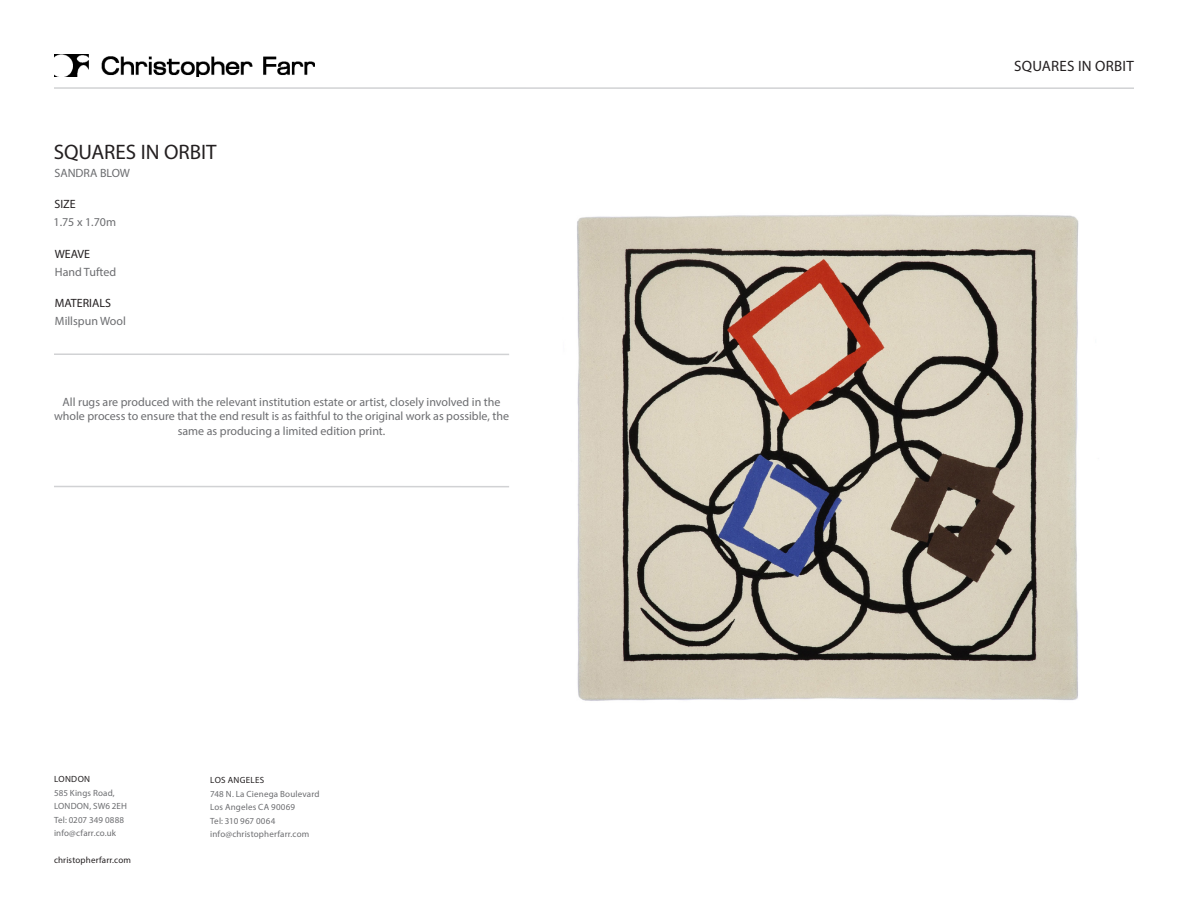
<style>
.page{position:relative;width:1188px;height:918px;background:#fff}
.page>*{position:absolute;margin:0;border:0;box-sizing:border-box;transform-origin:0 0}
.t1{font:21px "Myriad Pro";color:#231f20}
.t2{font:15px "Myriad Pro";letter-spacing:.02em;color:#231f20}
.t3{font:12px/18px "Myriad Pro";color:#6c6d70}
.t4{font:9px/13.5px "Myriad Pro";letter-spacing:.02em;color:#6c6d70}
.t5{font:9px "Myriad Pro";letter-spacing:.02em;color:#231f20}
.s1{color:#231f20}
</style>
<div class="page">
<img style="left:54px;top:54px;width:261px;height:23px">
<hr style="left:54px;top:87px;width:1080px;height:2px;background:#d1d2d4">
<hr style="left:54px;top:353px;width:455px;height:2px;background:#d1d2d4">
<hr style="left:54px;top:486px;width:455px;height:1px;background:#d1d2d4">
<img style="left:577px;top:214px;width:502px;height:487px">
<p class="t1" style="left:54px;top:139px;width:164px">SQUARES IN ORBIT</p>
<p class="t3" style="left:54px;top:163px;width:77px">SANDRA BLOW</p>
<p class="t3" style="left:54px;top:195px;width:64px"><span class="s1">SIZE<br></span>1.75 x 1.70m</p>
<p class="t3" style="left:55px;top:244px;width:63px"><span class="s1">WEAVE<br></span>Hand Tufted</p>
<p class="t3" style="left:55px;top:294px;width:72px"><span class="s1">MATERIALS<br></span>Millspun Wool</p>
<p class="t3" style="left:54px;top:395px;width:457px;line-height:14.4px;text-align:center">All rugs are produced with the relevant institution estate or artist, closely involved in the whole process to ensure that the end result is as faithful to the original work as possible, the same as producing a limited edition print.</p>
<p class="t4" style="left:54px;top:773px;width:75px"><span class="s1">LONDON<br></span>585 Kings Road,<br>LONDON, SW6 2EH<br>Tel: 0207 349 0888 info@cfarr.co.uk</p>
<p class="t5" style="left:54px;top:855px;width:78px">christopherfarr.com</p>
<p class="t4" style="left:210px;top:773px;width:111px"><span class="s1">LOS ANGELES<br></span>748 N. La Cienega Boulevard<br>Los Angeles CA 90069<br>Tel: 310 967 0064 info@christopherfarr.com</p>
<p class="t2" style="left:1014px;top:56px;width:121px">SQUARES IN ORBIT</p>
</div>
